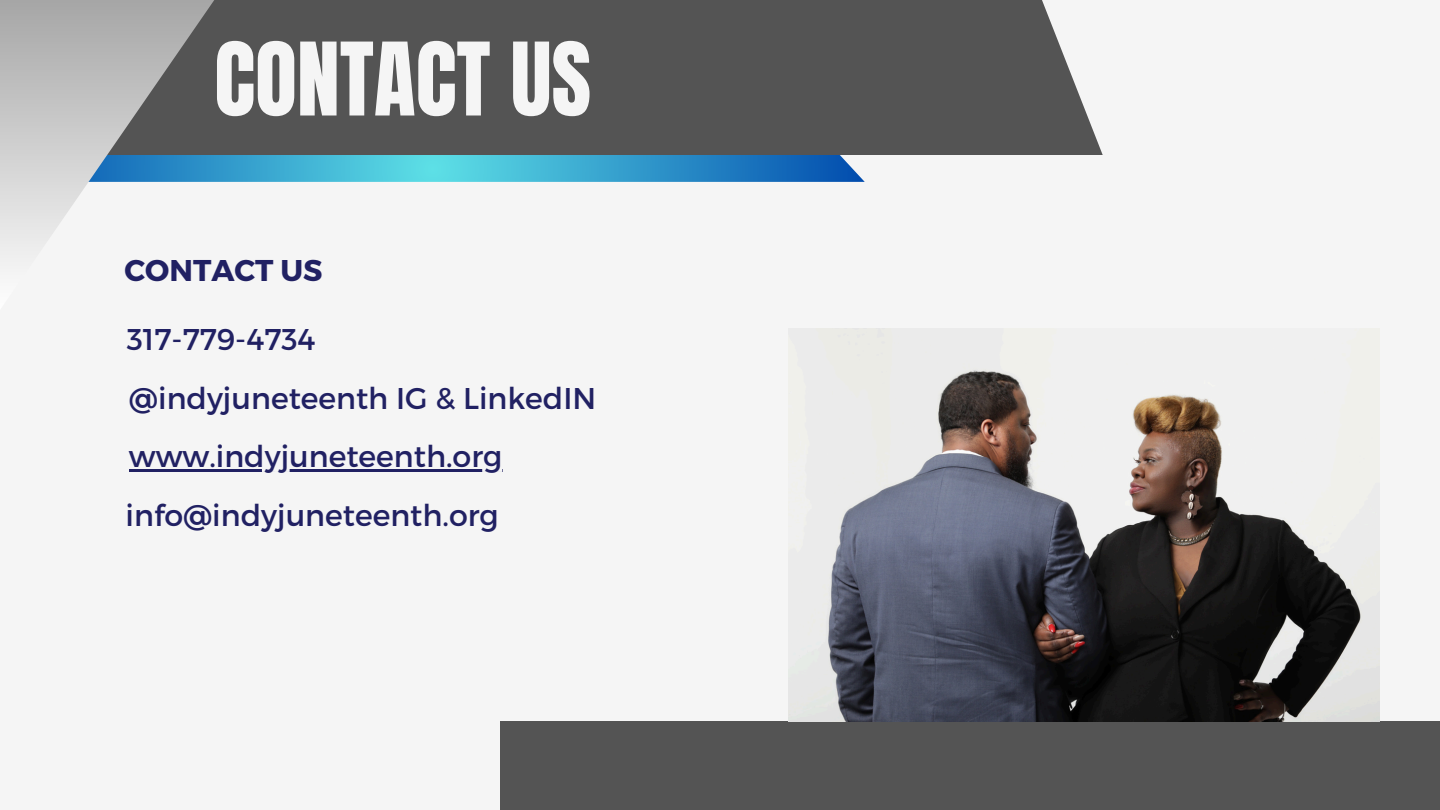
<style>
.page{position:relative;width:1440px;height:810px;background:#f5f5f5}
.page>*{position:absolute;margin:0;border:0;box-sizing:border-box;transform-origin:0 0}
.t1{font:86.1px "Anton";color:#f5f5f5}
.t2{font:30px "Montserrat";color:#212163}
.t3{font:700 30px "Montserrat";color:#212163}
</style>
<div class="page">
<div style="left:214px;top:0;width:889px;height:155px;background:#545454"></div>
<svg style="left:214px;top:155px;width:651px;height:27px;background:#3ba5cf"></svg>
<svg style="left:0;top:0;width:214px;height:241px"></svg>
<div style="left:500px;top:722px;width:940px;height:88px;background:#545454"></div>
<img style="left:789px;top:329px;width:590px;height:393px">
<hr style="left:129px;top:469px;width:373px;height:3px;background:#212163">
<h3 class="t1" style="left:214px;top:18px;width:378px">CONTACT US</h3>
<p class="t3" style="left:125px;top:251px;width:200px">CONTACT US</p>
<p class="t2" style="left:127px;top:320px;width:190px">317-779-4734</p>
<p class="t2" style="left:129px;top:378px;width:469px">@indyjuneteenth IG &amp; LinkedIN</p>
<p class="t2" style="left:129px;top:437px;width:375px">www.indyjuneteenth.org</p>
<h2 class="t2" style="left:126px;top:495px;width:375px">info@indyjuneteenth.org</h2>
</div>
